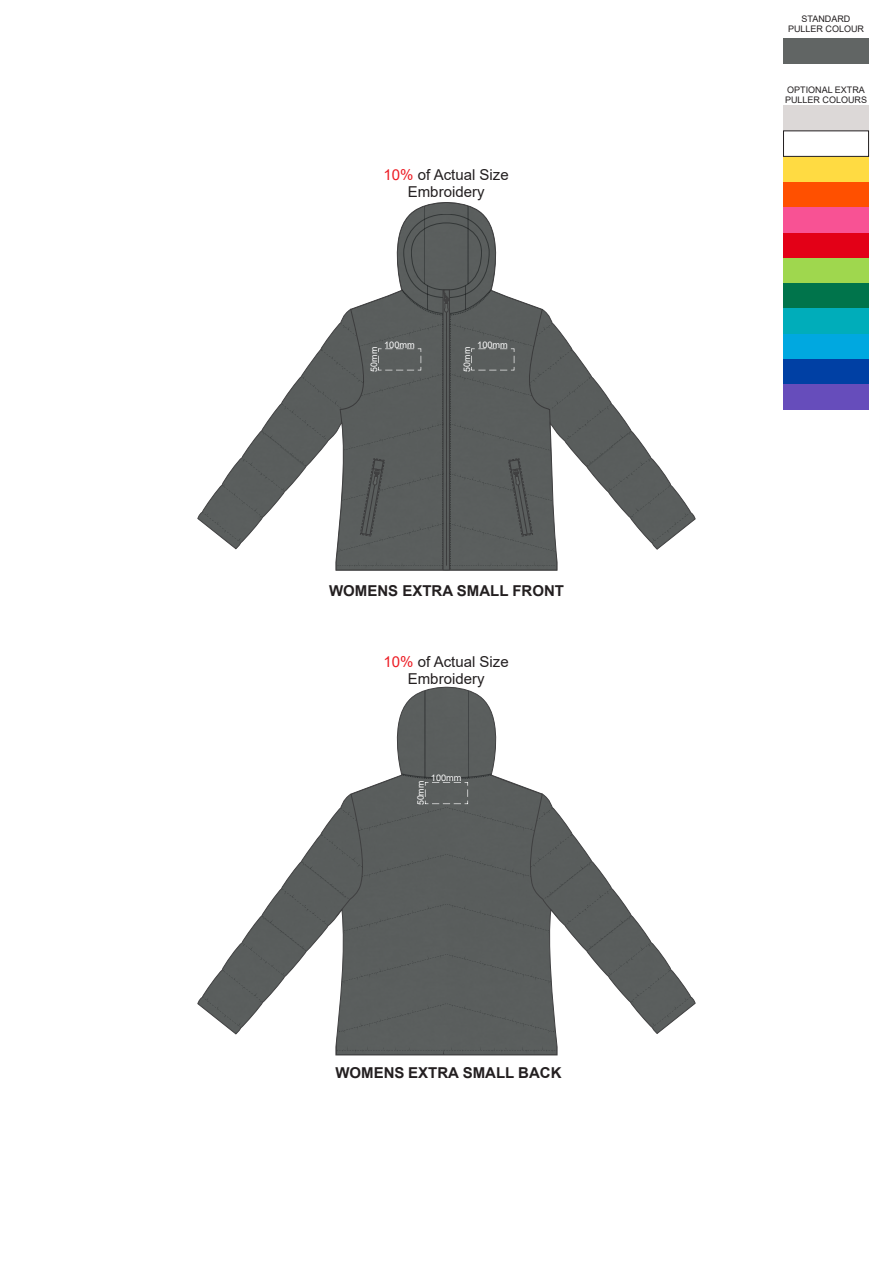
<style>
.page{position:relative;width:893px;height:1263px;background:#fff}
.page>*{position:absolute;margin:0;border:0;box-sizing:border-box;transform-origin:0 0}
.t1{font:15px/16.8px "Arial";color:#231f20;text-align:center}
.t2{font:700 15px "Arial";color:#231f20}
.t3{font:9px/10.1px "Arial";color:#231f20}
.t4{font:9px "Arial";color:#fff}
.s1{color:#ed1c24}
</style>
<div class="page">
<svg style="left:198px;top:202px;width:497px;height:368px"></svg>
<svg style="left:360px;top:214px;width:173px;height:356px;background:#6a6d6c"></svg>
<svg style="left:198px;top:687px;width:497px;height:368px"></svg>
<svg style="left:401px;top:774px;width:91px;height:30px;background:#5a5e5d"></svg>
<div style="left:783px;top:106px;width:85px;height:25px;background:#dcd8d7"></div>
<div style="left:783px;top:38px;width:85px;height:25px;background:#616564"></div>
<div style="left:783px;top:257px;width:85px;height:26px;background:#9fd74e"></div>
<div style="left:783px;top:283px;width:85px;height:25px;background:#00744b"></div>
<div style="left:783px;top:333px;width:85px;height:26px;background:#00a8e0"></div>
<div style="left:783px;top:308px;width:85px;height:26px;background:#00adba"></div>
<div style="left:783px;top:182px;width:85px;height:25px;background:#ff5000"></div>
<div style="left:783px;top:232px;width:85px;height:26px;background:#e30017"></div>
<div style="left:783px;top:207px;width:85px;height:25px;background:#f85294"></div>
<div style="left:783px;top:156px;width:85px;height:26px;background:#ffdb42"></div>
<div style="left:783px;top:359px;width:85px;height:26px;background:#0040a4"></div>
<div style="left:783px;top:384px;width:85px;height:26px;background:#664dbb"></div>
<div style="left:783px;top:131px;width:86px;height:26px;background:#fff;border:1px solid #231f20"></div>
<p class="t1" style="left:384px;top:166px;width:127px"><span class="s1">10%</span> of Actual Size<br>Embroidery</p>
<p class="t4" style="left:384px;top:339px;width:32px">100mm</p>
<p class="t4" style="left:477px;top:339px;width:32px">100mm</p>
<p class="t4" style="left:368px;top:372px;width:26px;rotate:-90deg">50mm</p>
<p class="t4" style="left:461px;top:372px;width:26px;rotate:-90deg">50mm</p>
<p class="t2" style="left:329px;top:580px;width:236px">WOMENS EXTRA SMALL FRONT</p>
<p class="t1" style="left:384px;top:653px;width:127px"><span class="s1">10%</span> of Actual Size<br>Embroidery</p>
<p class="t4" style="left:414px;top:805px;width:26px;rotate:-90deg">50mm</p>
<p class="t4" style="left:431px;top:772px;width:32px">100mm</p>
<p class="t2" style="left:335px;top:1062px;width:228px">WOMENS EXTRA SMALL BACK</p>
<p class="t3" style="left:788px;top:14px;width:78px;text-align:center">STANDARD<br>PULLER COLOUR</p>
<p class="t3" style="left:785px;top:85px;width:84px">OPTIONAL EXTRA<br>PULLER COLOURS</p>
</div>
